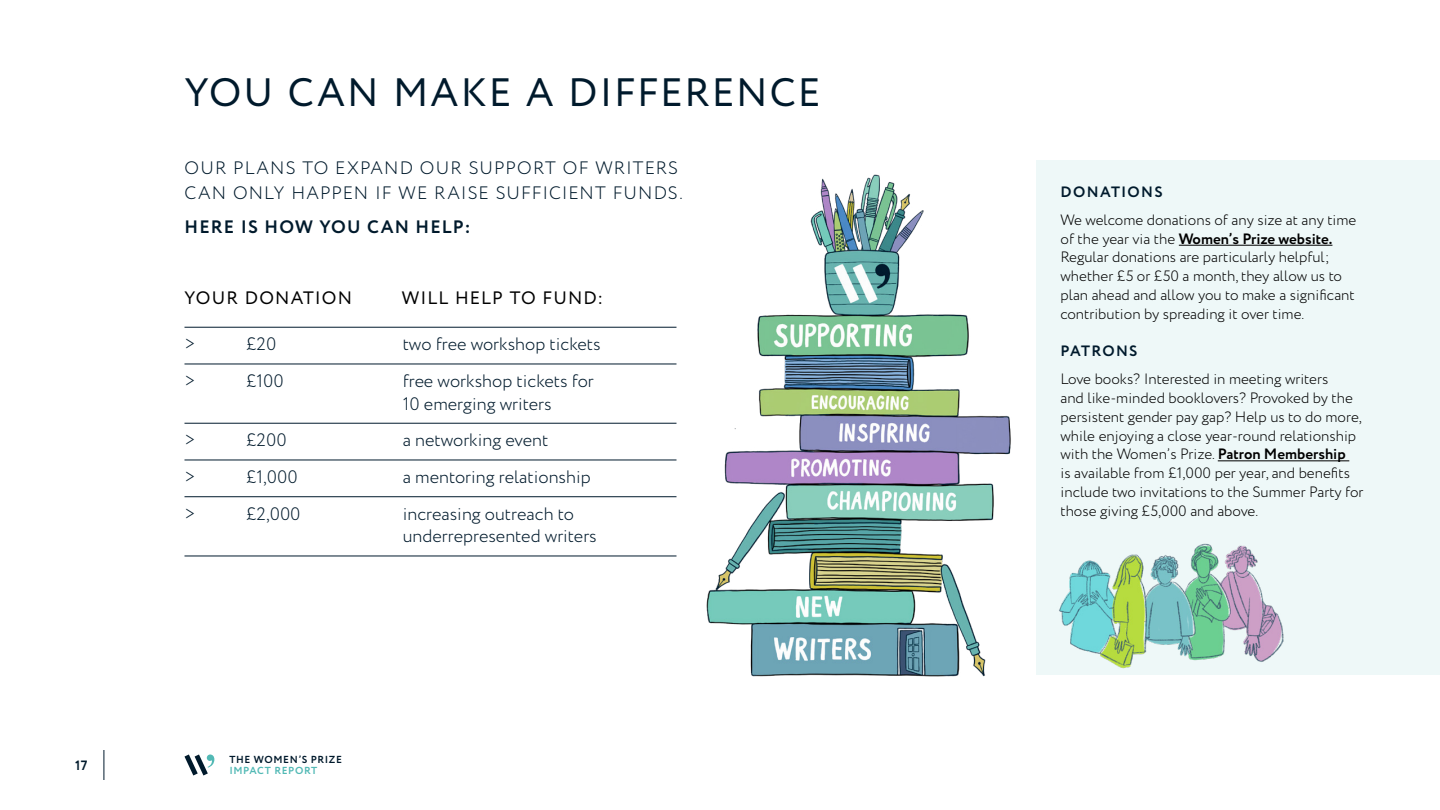
<style>
.page{position:relative;width:1440px;height:810px;background:#fff}
.page>*{position:absolute;margin:0;border:0;box-sizing:border-box;transform-origin:0 0}
.t1{font:39.6px "Circe";letter-spacing:.05em;color:#001a2c}
.t2{font:300 18px/22.5px "Circe";color:#001a2c}
.t3{font:300 18px/24.8px "Circe";letter-spacing:.06em;color:#001a2c}
.t4{font:18px "Circe";letter-spacing:.06em;color:#000}
.t5{font:700 18px "Circe";letter-spacing:.065em;color:#001a2c}
.t6{font:300 15px/18.8px "Circe";color:#000}
.t7{font:700 15px "Circe";letter-spacing:.085em;color:#001a2c}
.t8{font:700 13.5px "Circe";color:#001a2c}
.t9{font:700 10.2px "Circe";letter-spacing:.055em;color:#001a2c}
.t10{font:700 10.2px "Circe";letter-spacing:.055em;color:#52b9b5}
.s1{font-weight:700}
</style>
<div class="page">
<div style="left:1036px;top:160px;width:404px;height:515px;background:#eef8f8"></div>
<hr style="left:185px;top:327px;width:492px;height:1px;background:#001a2c">
<hr style="left:185px;top:364px;width:492px;height:1px;background:#001a2c">
<hr style="left:185px;top:423px;width:492px;height:1px;background:#001a2c">
<hr style="left:185px;top:460px;width:492px;height:1px;background:#001a2c">
<hr style="left:185px;top:497px;width:492px;height:1px;background:#001a2c">
<hr style="left:185px;top:556px;width:492px;height:1px;background:#001a2c">
<hr style="left:1179px;top:245px;width:153px;height:1px;background:#000">
<hr style="left:1218px;top:460px;width:131px;height:1px;background:#000">
<img style="left:706px;top:174px;width:305px;height:503px">
<img style="left:1059px;top:543px;width:225px;height:126px">
<svg style="left:184px;top:754px;width:30px;height:22px"></svg>
<hr style="left:104px;top:750px;width:1px;height:30px;background:#001a2c">
<p class="t8" style="left:75px;top:756px;width:14px">17</p>
<h1 class="t1" style="left:185px;top:66px;width:637px">YOU CAN MAKE A DIFFERENCE</h1>
<p class="t3" style="left:185px;top:156px;width:500px">OUR PLANS TO EXPAND OUR SUPPORT OF WRITERS<br>CAN ONLY HAPPEN IF WE RAISE SUFFICIENT FUNDS.</p>
<p class="t5" style="left:185px;top:215px;width:287px">HERE IS HOW YOU CAN HELP:</p>
<p class="t4" style="left:185px;top:286px;width:169px">YOUR DONATION</p>
<p class="t4" style="left:402px;top:286px;width:203px">WILL HELP TO FUND:</p>
<p class="t2" style="left:185px;top:333px;width:12px">&gt;</p>
<p class="t2" style="left:246px;top:333px;width:32px">£20</p>
<p class="t2" style="left:403px;top:333px;width:199px">two free workshop tickets</p>
<p class="t2" style="left:185px;top:370px;width:12px">&gt;</p>
<p class="t2" style="left:246px;top:370px;width:39px">£100</p>
<p class="t2" style="left:403px;top:370px;width:193px">free workshop tickets for<br>10 emerging writers</p>
<p class="t2" style="left:185px;top:429px;width:12px">&gt;</p>
<p class="t2" style="left:246px;top:429px;width:42px">£200</p>
<p class="t2" style="left:403px;top:429px;width:147px">a networking event</p>
<p class="t2" style="left:185px;top:466px;width:12px">&gt;</p>
<p class="t2" style="left:246px;top:466px;width:53px">£1,000</p>
<p class="t2" style="left:403px;top:466px;width:189px">a mentoring relationship</p>
<p class="t2" style="left:185px;top:503px;width:12px">&gt;</p>
<p class="t2" style="left:246px;top:503px;width:56px">£2,000</p>
<p class="t2" style="left:403px;top:503px;width:196px">increasing outreach to underrepresented writers</p>
<p class="t9" style="left:230px;top:753px;width:114px">THE WOMEN’S PRIZE</p>
<p class="t10" style="left:230px;top:764px;width:89px">IMPACT REPORT</p>
<p class="t7" style="left:1061px;top:182px;width:104px">DONATIONS</p>
<p class="t6" style="left:1060px;top:211px;width:297px">We welcome donations of any size at any time of the year via the <span class="s1">Women’s Prize website.<br></span>Regular donations are particularly helpful; whether £5 or £50 a month, they allow us to plan ahead and allow you to make a significant contribution by spreading it over time.</p>
<p class="t7" style="left:1061px;top:341px;width:78px">PATRONS</p>
<p class="t6" style="left:1060px;top:370px;width:305px">Love books? Interested in meeting writers<br>and like-minded booklovers? Provoked by the persistent gender pay gap? Help us to do more, while enjoying a close year-round relationship with the Women’s Prize. <span class="s1">Patron Membership<br></span>is available from £1,000 per year, and benefits include two invitations to the Summer Party for those giving £5,000 and above.</p>
</div>
